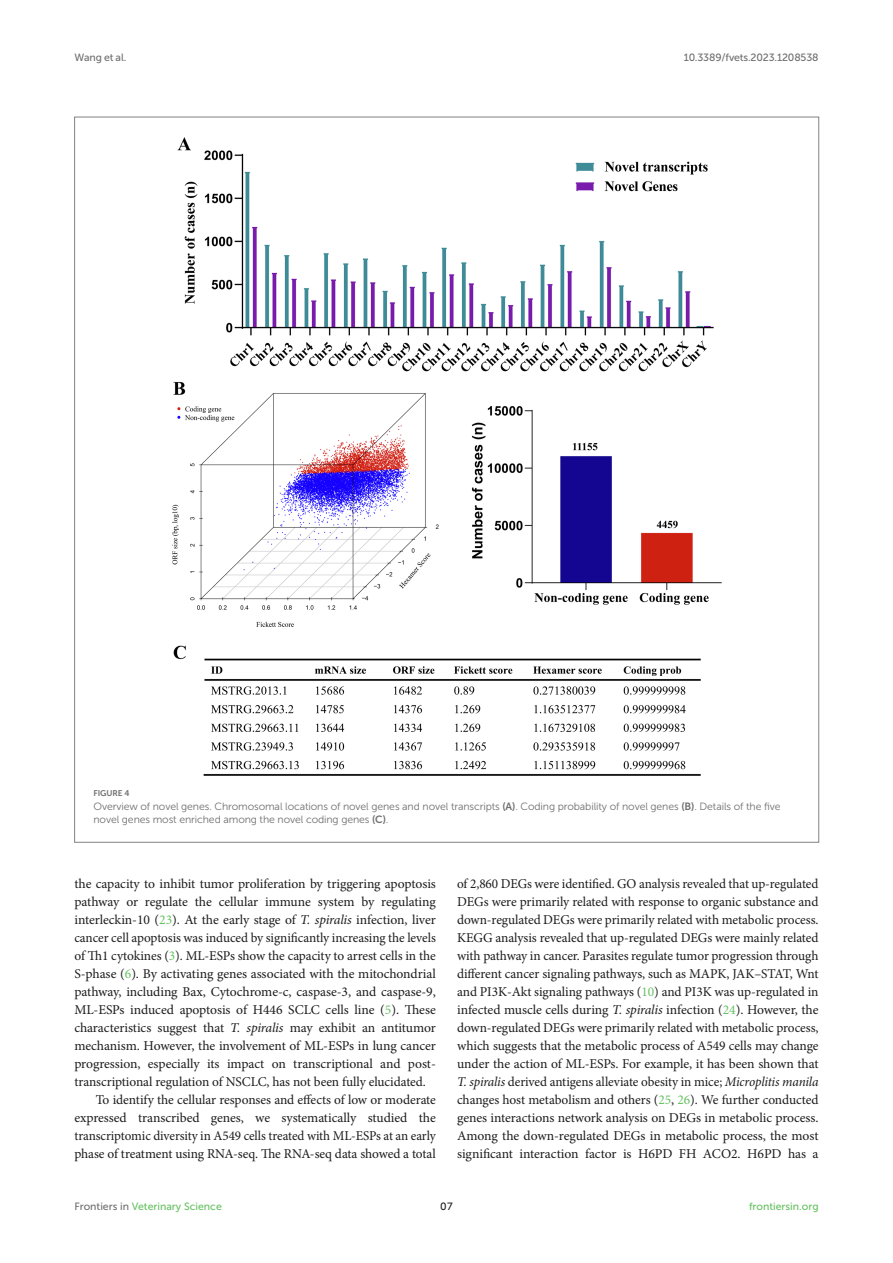
<style>
.page{position:relative;width:893px;height:1263px;background:#fff}
.page>*{position:absolute;margin:0;border:0;box-sizing:border-box;transform-origin:0 0}
.TEXT{font:13.5px/18px "Minion Pro";letter-spacing:-.005em;color:#1b1c1b;text-align:justify}
.TEXT_FLUSH{font:13.5px/18px "Minion Pro";letter-spacing:-.005em;color:#1b1c1b;text-align:justify}
.FIG_LEG{font:10.5px/13.5px "Museo Sans 300";letter-spacing:-.01em;color:#706f70}
.t1{font:10.5px "Museo Sans 500";color:#65c161}
.t2{font:10.5px "Museo Sans 500";letter-spacing:-.015em;color:#706f70}
.t3{font:10.5px "Museo Sans 500";color:#1b1c1b}
.FIG_HD{font:8.25px "Museo Sans 700";letter-spacing:-.01em;color:#706f70}
.s1{font-family:"Museo Sans 700"}
.s2{color:#65c161}
.s3{font-style:italic}
.s4{color:#706f70}
</style>
<div class="page">
<img style="left:172px;top:137px;width:550px;height:639px">
<p class="t2" style="left:74px;top:51px;width:53px">Wang et al.</p>
<p class="t2" style="left:684px;top:51px;width:136px">10.3389/fvets.2023.1208538</p>
<p class="FIG_HD" style="left:94px;top:789px;width:37px">FIGURE 4</p>
<p class="FIG_LEG" style="left:94px;top:799px;width:688px">Overview of novel genes. Chromosomal locations of novel genes and novel transcripts <span class="s1">(A)</span>. Coding probability of novel genes <span class="s1">(B)</span>. Details of the five novel genes most enriched among the novel coding genes <span class="s1">(C)</span>.</p>
<p class="TEXT_FLUSH" style="left:74px;top:875px;width:363px">the capacity to inhibit tumor proliferation by triggering apoptosis pathway or regulate the cellular immune system by regulating interleckin-10 (<span class="s2">23</span>). At the early stage of <span class="s3">T. spiralis</span> infection, liver cancer cell apoptosis was induced by significantly increasing the levels of Th1 cytokines (<span class="s2">3</span>). ML-ESPs show the capacity to arrest cells in the S-phase (<span class="s2">6</span>). By activating genes associated with the mitochondrial pathway, including Bax, Cytochrome-c, caspase-3, and caspase-9, ML-ESPs induced apoptosis of H446 SCLC cells line (<span class="s2">5</span>). These characteristics suggest that <span class="s3">T. spiralis</span> may exhibit an antitumor mechanism. However, the involvement of ML-ESPs in lung cancer progression, especially its impact on transcriptional and post&shy;transcriptional regulation of NSCLC, has not been fully elucidated.</p>
<p class="TEXT" style="left:74px;top:1091px;width:363px;text-indent:21px">To identify the cellular responses and effects of low or moderate expressed transcribed genes, we systematically studied the transcriptomic diversity in A549 cells treated with ML-ESPs at an early phase of treatment using RNA-seq. The RNA-seq data showed a total</p>
<p class="TEXT" style="left:457px;top:875px;width:363px">of 2,860 DEGs were identified. GO analysis revealed that up-regulated DEGs were primarily related with response to organic substance and down-regulated DEGs were primarily related with metabolic process.<br>KEGG analysis revealed that up-regulated DEGs were mainly related with pathway in cancer. Parasites regulate tumor progression through different cancer signaling pathways, such as MAPK, JAK–STAT, Wnt and PI3K-Akt signaling pathways (<span class="s2">10</span>) and PI3K was up-regulated in infected muscle cells during <span class="s3">T. spiralis</span> infection (<span class="s2">24</span>). However, the down-regulated DEGs were primarily related with metabolic process, which suggests that the metabolic process of A549 cells may change under the action of ML-ESPs. For example, it has been shown that <span class="s3">T. spiralis</span> derived antigens alleviate obesity in mice; <span class="s3">Microplitis manila </span>changes host metabolism and others (<span class="s2">25</span>, <span class="s2">26</span>). We further conducted genes interactions network analysis on DEGs in metabolic process.<br>Among the down-regulated DEGs in metabolic process, the most significant interaction factor is H6PD FH ACO2. H6PD has a</p>
<p class="t1" style="left:74px;top:1200px;width:149px"><span class="s4">Frontiers in</span> Veterinary Science</p>
<p class="t3" style="left:440px;top:1200px;width:14px">07</p>
<p class="t1" style="left:749px;top:1200px;width:71px">frontiersin.org</p>
</div>
